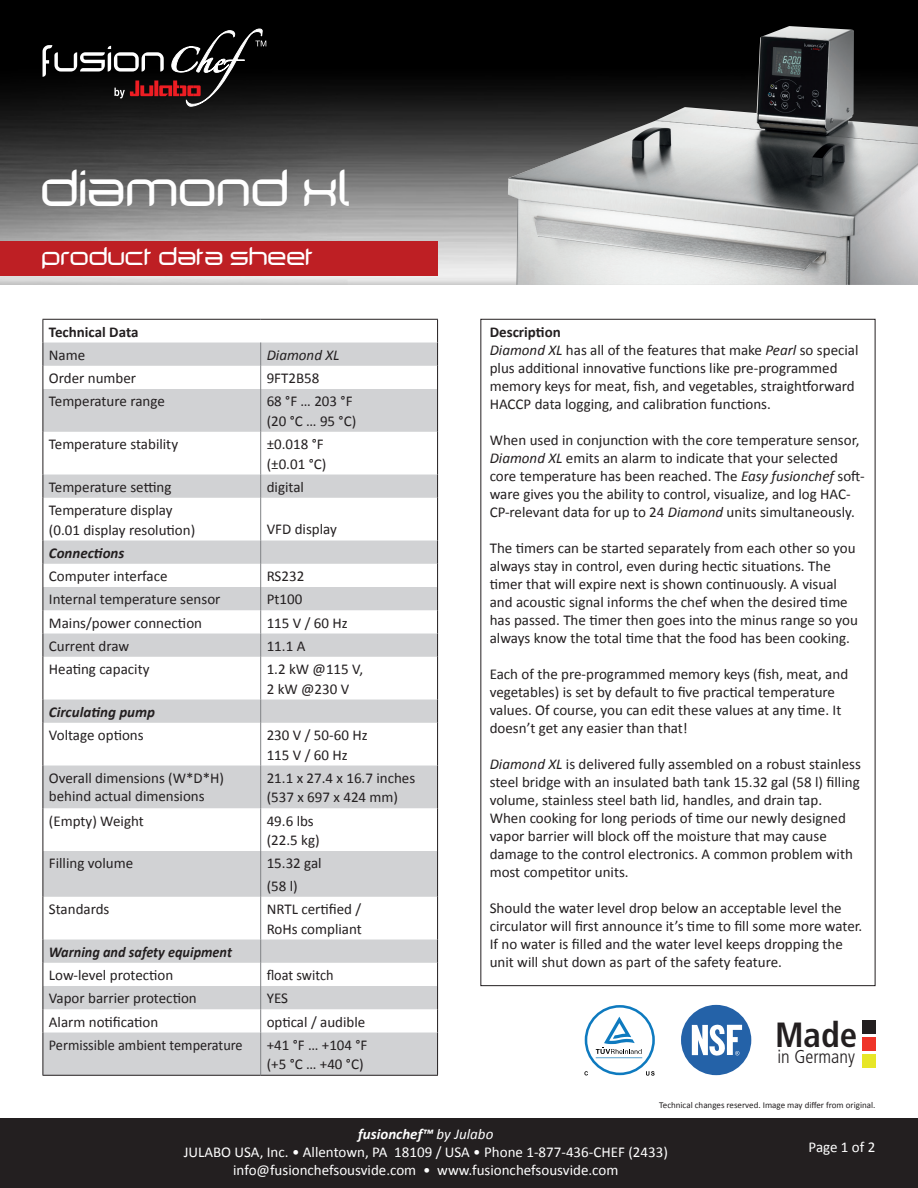
<style>
.page{position:relative;width:918px;height:1188px;background:#fff}
.page>*{position:absolute;margin:0;border:0;box-sizing:border-box;transform-origin:0 0}
.t1{font:48.6px "Cilogie";color:#fff}
.t2{font:700 condensed 34.95px "Frutiger LT Std";color:#231f20}
.t3{font:24px "Cilogie";color:#fff}
.t4{font:300 condensed 18.6px "Frutiger LT Std";color:#231f20}
.t5{font:15px/18px "Calibri";color:#231f20}
.t6{font:15px/18px "Calibri";color:#fff;text-align:center}
.t7{font:15px "Calibri";color:#231f20;scale:.95 1}
.t8{font:italic 700 15px "Calibri";color:#231f20}
.t9{font:italic 700 15px "Calibri";color:#231f20;scale:.95 1}
.t10{font:700 15px "Calibri";color:#231f20}
.t11{font:italic 15px "Calibri";color:#231f20}
.t12{font:9px "Calibri";color:#231f20}
.s1{font-weight:700}
.s2{font-style:italic}
.s3{font-weight:700;font-style:italic}
</style>
<div class="page">
<img style="left:0;top:0;width:918px;height:285px">
<div style="left:0;top:1118px;width:918px;height:70px;background:#231f20"></div>
<svg style="left:44px;top:343px;width:393px;height:732px"></svg>
<hr style="left:43px;top:319px;width:218px;height:1px;background:#231f20">
<hr style="left:261px;top:319px;width:177px;height:1px;background:#231f20">
<svg style="left:43px;top:320px;width:1px;height:69px"></svg>
<svg style="left:437px;top:320px;width:1px;height:69px"></svg>
<hr style="left:43px;top:389px;width:1px;height:43px;background:#231f20">
<hr style="left:437px;top:389px;width:1px;height:43px;background:#231f20">
<hr style="left:43px;top:432px;width:1px;height:43px;background:#231f20">
<hr style="left:437px;top:432px;width:1px;height:43px;background:#231f20">
<svg style="left:43px;top:475px;width:1px;height:23px"></svg>
<svg style="left:437px;top:475px;width:1px;height:23px"></svg>
<hr style="left:43px;top:498px;width:1px;height:43px;background:#231f20">
<hr style="left:437px;top:498px;width:1px;height:43px;background:#231f20">
<svg style="left:43px;top:541px;width:1px;height:116px"></svg>
<svg style="left:437px;top:541px;width:1px;height:116px"></svg>
<hr style="left:43px;top:657px;width:1px;height:43px;background:#231f20">
<hr style="left:437px;top:657px;width:1px;height:43px;background:#231f20">
<svg style="left:43px;top:700px;width:1px;height:23px"></svg>
<svg style="left:437px;top:700px;width:1px;height:23px"></svg>
<hr style="left:43px;top:723px;width:1px;height:43px;background:#231f20">
<hr style="left:437px;top:723px;width:1px;height:43px;background:#231f20">
<hr style="left:43px;top:766px;width:1px;height:42px;background:#231f20">
<hr style="left:437px;top:766px;width:1px;height:42px;background:#231f20">
<hr style="left:43px;top:808px;width:1px;height:43px;background:#231f20">
<hr style="left:437px;top:808px;width:1px;height:43px;background:#231f20">
<hr style="left:43px;top:851px;width:1px;height:46px;background:#231f20">
<hr style="left:437px;top:851px;width:1px;height:46px;background:#231f20">
<hr style="left:43px;top:897px;width:1px;height:43px;background:#231f20">
<hr style="left:437px;top:897px;width:1px;height:43px;background:#231f20">
<svg style="left:43px;top:940px;width:1px;height:93px"></svg>
<svg style="left:437px;top:940px;width:1px;height:93px"></svg>
<hr style="left:43px;top:1033px;width:1px;height:42px;background:#231f20">
<hr style="left:437px;top:1033px;width:1px;height:42px;background:#231f20">
<hr style="left:43px;top:1075px;width:218px;height:1px;background:#231f20">
<hr style="left:261px;top:1075px;width:177px;height:1px;background:#231f20">
<svg style="left:260px;top:343px;width:1px;height:46px"></svg>
<hr style="left:260px;top:389px;width:1px;height:43px;background:#808285">
<hr style="left:260px;top:432px;width:1px;height:43px;background:#808285">
<svg style="left:260px;top:475px;width:1px;height:23px"></svg>
<hr style="left:260px;top:498px;width:1px;height:43px;background:#808285">
<svg style="left:260px;top:541px;width:1px;height:116px"></svg>
<hr style="left:260px;top:657px;width:1px;height:43px;background:#808285">
<svg style="left:260px;top:700px;width:1px;height:23px"></svg>
<hr style="left:260px;top:723px;width:1px;height:43px;background:#808285">
<hr style="left:260px;top:766px;width:1px;height:42px;background:#808285">
<hr style="left:260px;top:808px;width:1px;height:43px;background:#808285">
<hr style="left:260px;top:851px;width:1px;height:46px;background:#808285">
<hr style="left:260px;top:897px;width:1px;height:43px;background:#808285">
<svg style="left:260px;top:940px;width:1px;height:93px"></svg>
<hr style="left:260px;top:1033px;width:1px;height:42px;background:#808285">
<img style="left:508px;top:26px;width:410px;height:259px">
<div style="left:0;top:241px;width:438px;height:34px;background:#be1f24"></div>
<div style="left:862px;top:1020px;width:14px;height:14px;background:#231f20"></div>
<div style="left:862px;top:1037px;width:14px;height:13px;background:#ef3429"></div>
<div style="left:862px;top:1054px;width:14px;height:13px;background:#e7e627"></div>
<svg style="left:584px;top:1005px;width:71px;height:71px"></svg>
<div style="left:681px;top:1005px;width:70px;height:70px;background:#2462a8;border-radius:50%"></div>
<svg style="left:692px;top:1024px;width:50px;height:32px"></svg>
<svg style="left:43px;top:29px;width:223px;height:77px;background:#292222"></svg>
<h1 class="t1" style="left:43px;top:169px;width:312px">diamond xl</h1>
<h3 class="t3" style="left:43px;top:247px;width:273px">product Data sheet</h3>
<p class="t10" style="left:49px;top:322px;width:91px">Technical Data</p>
<p class="t5" style="left:49px;top:346px;width:38px">Name</p>
<p class="t11" style="left:267px;top:345px;width:74px">Diamond XL</p>
<p class="t5" style="left:49px;top:369px;width:89px">Order number</p>
<p class="t5" style="left:267px;top:369px;width:54px">9FT2B58</p>
<p class="t5" style="left:49px;top:392px;width:117px">Temperature range</p>
<p class="t5" style="left:267px;top:392px;width:91px;line-height:19.5px">68 °F … 203 °F (20 °C … 95 °C)</p>
<p class="t5" style="left:49px;top:435px;width:131px">Temperature stability</p>
<p class="t5" style="left:267px;top:434px;width:61px;line-height:19.5px">±0.018 °F (±0.01 °C)</p>
<p class="t5" style="left:49px;top:478px;width:124px">Temperature setting</p>
<p class="t5" style="left:267px;top:478px;width:39px">digital</p>
<p class="t5" style="left:49px;top:500px;width:148px;line-height:19.5px">Temperature display (0.01 display resolution)</p>
<p class="t5" style="left:267px;top:520px;width:72px">VFD display</p>
<p class="t8" style="left:49px;top:543px;width:77px">Connections</p>
<p class="t5" style="left:49px;top:567px;width:120px">Computer interface</p>
<p class="t5" style="left:267px;top:567px;width:39px">RS232</p>
<p class="t5" style="left:49px;top:590px;width:173px">Internal temperature sensor</p>
<p class="t5" style="left:267px;top:590px;width:37px">Pt100</p>
<p class="t5" style="left:49px;top:614px;width:155px">Mains/power connection</p>
<p class="t5" style="left:267px;top:614px;width:83px">115 V / 60 Hz</p>
<p class="t5" style="left:49px;top:637px;width:82px">Current draw</p>
<p class="t5" style="left:267px;top:637px;width:40px">11.1 A</p>
<p class="t5" style="left:49px;top:660px;width:102px">Heating capacity</p>
<p class="t5" style="left:267px;top:659px;width:98px;line-height:19.5px">1.2 kW @115 V,<br>2 kW @230 V</p>
<p class="t8" style="left:49px;top:702px;width:108px">Circulating pump</p>
<p class="t5" style="left:49px;top:726px;width:96px">Voltage options</p>
<p class="t5" style="left:267px;top:725px;width:102px;line-height:19.5px">230 V / 50-60 Hz<br>115 V / 60 Hz</p>
<p class="t5" style="left:49px;top:769px;width:177px">Overall dimensions (W*D*H) behind actual dimensions</p>
<p class="t5" style="left:267px;top:768px;width:150px;line-height:19.5px">21.1 x 27.4 x 16.7 inches (537 x 697 x 424 mm)</p>
<p class="t5" style="left:49px;top:812px;width:96px">(Empty) Weight</p>
<p class="t5" style="left:267px;top:811px;width:54px;line-height:19.5px">49.6 lbs (22.5 kg)</p>
<p class="t5" style="left:49px;top:854px;width:86px">Filling volume</p>
<p class="t5" style="left:267px;top:852px;width:56px;line-height:22.5px">15.32 gal (58 l)</p>
<p class="t5" style="left:49px;top:900px;width:62px">Standards</p>
<p class="t5" style="left:267px;top:899px;width:97px;line-height:19.5px">NRTL certified /<br>RoHs compliant</p>
<p class="t9" style="left:49px;top:942px;width:194px">Warning and safety equipment</p>
<p class="t5" style="left:49px;top:966px;width:126px">Low-level protection</p>
<p class="t7" style="left:267px;top:966px;width:72px">float switch</p>
<p class="t5" style="left:49px;top:989px;width:149px">Vapor barrier protection</p>
<p class="t5" style="left:267px;top:989px;width:23px">YES</p>
<p class="t5" style="left:49px;top:1013px;width:111px">Alarm notification</p>
<p class="t5" style="left:267px;top:1013px;width:100px">optical / audible</p>
<p class="t7" style="left:49px;top:1035px;width:206px">Permissible ambient temperature</p>
<p class="t5" style="left:267px;top:1035px;width:102px;line-height:19.5px">+41 °F … +104 °F (+5 °C … +40 °C)</p>
<p class="t5" style="left:490px;top:323px;width:370px"><span class="s1">Description<br></span><span class="s2">Diamond XL</span> has all of the features that make <span class="s2">Pearl</span> so special plus additional innovative functions like pre-programmed memory keys for meat, fish, and vegetables, straightforward HACCP data logging, and calibration functions.</p>
<p class="t5" style="left:490px;top:431px;width:376px">When used in conjunction with the core temperature sensor, <span class="s2">Diamond XL</span> emits an alarm to indicate that your selected core temperature has been reached. The <span class="s2">Easy fusionchef</span> soft&shy;ware gives you the ability to control, visualize, and log HAC-CP-relevant data for up to 24 <span class="s2">Diamond</span> units simultaneously.</p>
<p class="t5" style="left:490px;top:539px;width:370px">The timers can be started separately from each other so you always stay in control, even during hectic situations. The timer that will expire next is shown continuously. A visual and acoustic signal informs the chef when the desired time has passed. The timer then goes into the minus range so you always know the total time that the food has been cooking.</p>
<p class="t5" style="left:490px;top:665px;width:360px">Each of the pre-programmed memory keys (fish, meat, and vegetables) is set by default to five practical temperature values. Of course, you can edit these values at any time. It doesn’t get any easier than that!</p>
<p class="t5" style="left:490px;top:755px;width:373px"><span class="s2">Diamond XL</span> is delivered fully assembled on a robust stainless steel bridge with an insulated bath tank 15.32 gal (58 l) filling volume, stainless steel bath lid, handles, and drain tap.<br>When cooking for long periods of time our newly designed vapor barrier will block off the moisture that may cause damage to the control electronics. A common problem with most competitor units.</p>
<p class="t5" style="left:490px;top:899px;width:374px">Should the water level drop below an acceptable level the circulator will first announce it’s time to fill some more water.<br>If no water is filled and the water level keeps dropping the unit will shut down as part of the safety feature.</p>
<h2 class="t2" style="left:775px;top:1014px;width:84px">Made</h2>
<p class="t4" style="left:777px;top:1046px;width:79px">in Germany</p>
<p class="t12" style="left:659px;top:1099px;width:218px">Technical changes reserved. Image may differ from original.</p>
<p class="t6" style="left:184px;top:1125px;width:486px"><span class="s3">fusionchef™</span> <span class="s2">by Julabo<br></span>JULABO USA, Inc. • Allentown, PA 18109 / USA • Phone 1-877-436-CHEF (2433) info@fusionchefsousvide.com • www.fusionchefsousvide.com</p>
<p class="t6" style="left:809px;top:1138px;width:68px">Page 1 of 2</p>
</div>
